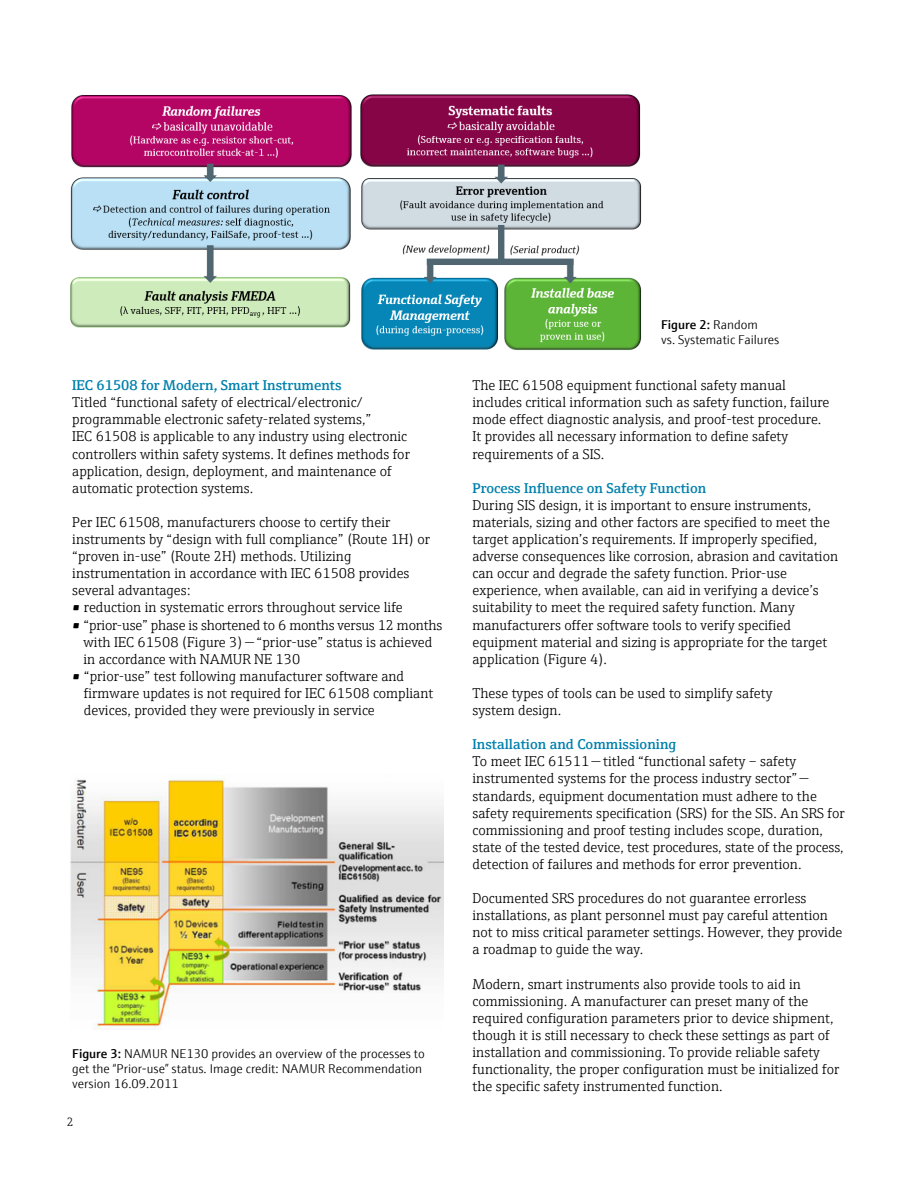
<style>
.page{position:relative;width:918px;height:1188px;background:#fff}
.page>*{position:absolute;margin:0;border:0;box-sizing:border-box;transform-origin:0 0}
.t1{font:300 14.25px/17.1px "E+H Serif";color:#000}
.t2{font:600 14.25px "E+H Serif";color:#0081ad}
.t3{font:300 12.75px/15.3px "E+H Sans";color:#000}
.t4{font:300 12px "E+H Serif";color:#000}
.s1{font-weight:600}
</style>
<div class="page">
<img style="left:70px;top:94px;width:572px;height:256px">
<img style="left:70px;top:778px;width:374px;height:252px">
<p class="t2" style="left:72px;top:374px;width:271px">IEC 61508 for Modern, Smart Instruments</p>
<p class="t1" style="left:72px;top:393px;width:339px">Titled “functional safety of electrical/electronic/ programmable electronic safety-related systems,”<br>IEC 61508 is applicable to any industry using electronic controllers within safety systems. It defines methods for application, design, deployment, and maintenance of automatic protection systems.</p>
<p class="t1" style="left:72px;top:513px;width:359px">Per IEC 61508, manufacturers choose to certify their instruments by “design with full compliance” (Route 1H) or “proven in-use” (Route 2H) methods. Utilizing instrumentation in accordance with IEC 61508 provides several advantages:</p>
<p class="t1" style="left:72px;top:598px;width:332px">• reduction in systematic errors throughout service life</p>
<p class="t1" style="left:83px;top:615px;width:360px;text-indent:-11px">• “prior-use” phase is shortened to 6 months versus 12 months with IEC 61508 (Figure 3) — “prior-use” status is achieved in accordance with NAMUR NE 130</p>
<p class="t1" style="left:84px;top:666px;width:351px;text-indent:-12px">• “prior-use” test following manufacturer software and firmware updates is not required for IEC 61508 compliant devices, provided they were previously in service</p>
<p class="t3" style="left:72px;top:1045px;width:354px"><span class="s1">Figure 3:</span> NAMUR NE130 provides an overview of the processes to get the “Prior-use” status. Image credit: NAMUR Recommendation version 16.09.2011</p>
<p class="t4" style="left:67px;top:1113px;width:8px">2</p>
<p class="t3" style="left:661px;top:316px;width:120px"><span class="s1">Figure 2:</span> Random<br>vs. Systematic Failures</p>
<p class="t1" style="left:472px;top:376px;width:358px">The IEC 61508 equipment functional safety manual includes critical information such as safety function, failure mode effect diagnostic analysis, and proof-test procedure.<br>It provides all necessary information to define safety requirements of a SIS.</p>
<p class="t2" style="left:472px;top:477px;width:235px">Process Influence on Safety Function</p>
<p class="t1" style="left:472px;top:495px;width:367px">During SIS design, it is important to ensure instruments, materials, sizing and other factors are specified to meet the target application’s requirements. If improperly specified, adverse consequences like corrosion, abrasion and cavitation can occur and degrade the safety function. Prior-use experience, when available, can aid in verifying a device’s suitability to meet the required safety function. Many manufacturers offer software tools to verify specified equipment material and sizing is appropriate for the target application (Figure 4).</p>
<p class="t1" style="left:472px;top:684px;width:301px">These types of tools can be used to simplify safety system design.</p>
<p class="t2" style="left:472px;top:733px;width:205px">Installation and Commissioning</p>
<p class="t1" style="left:472px;top:752px;width:374px">To meet IEC 61511 — titled “functional safety – safety instrumented systems for the process industry sector” — standards, equipment documentation must adhere to the safety requirements specification (SRS) for the SIS. An SRS for commissioning and proof testing includes scope, duration, state of the tested device, test procedures, state of the process, detection of failures and methods for error prevention.</p>
<p class="t1" style="left:472px;top:889px;width:372px">Documented SRS procedures do not guarantee errorless installations, as plant personnel must pay careful attention not to miss critical parameter settings. However, they provide a roadmap to guide the way.</p>
<p class="t1" style="left:472px;top:974px;width:368px">Modern, smart instruments also provide tools to aid in commissioning. A manufacturer can preset many of the required configuration parameters prior to device shipment, though it is still necessary to check these settings as part of installation and commissioning. To provide reliable safety functionality, the proper configuration must be initialized for the specific safety instrumented function.</p>
</div>
